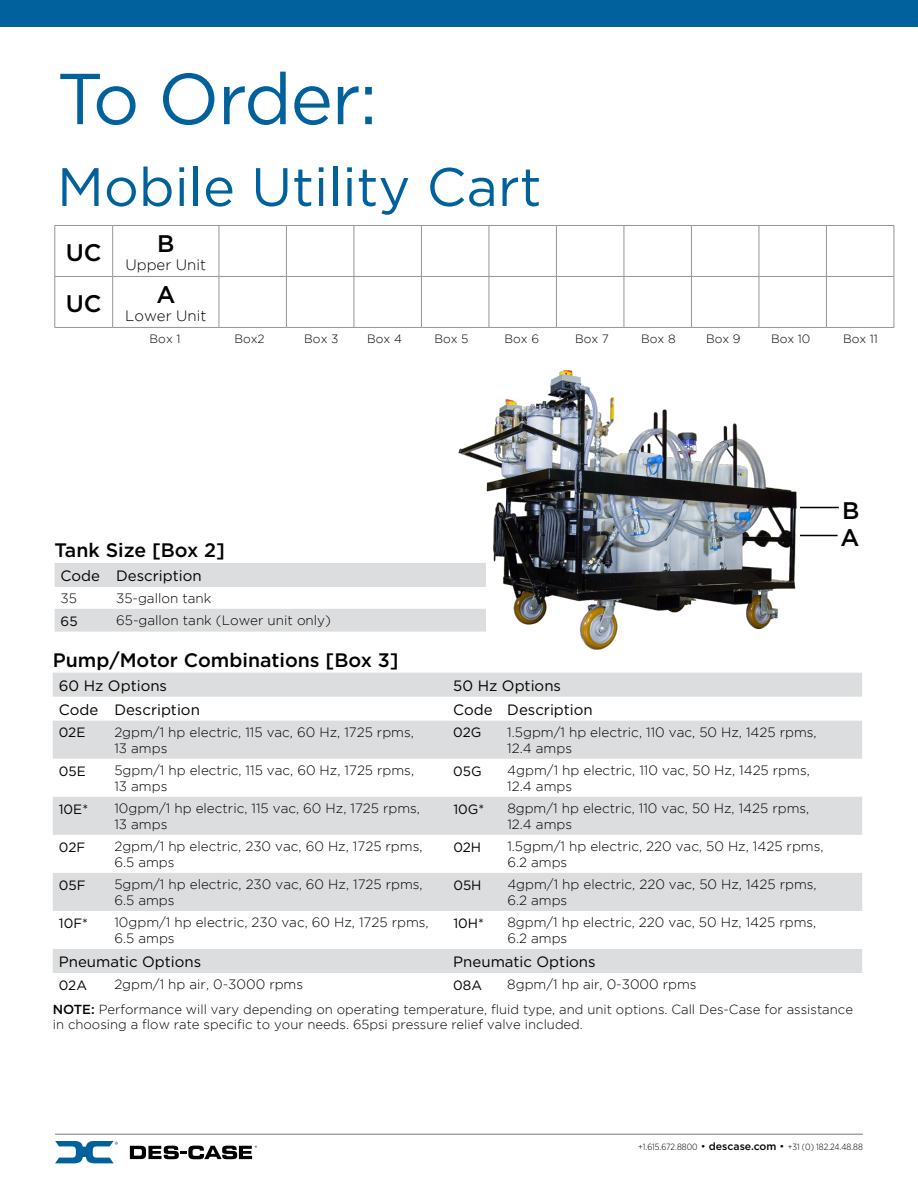
<style>
.page{position:relative;width:918px;height:1188px;background:#fff}
.page>*{position:absolute;margin:0;border:0;box-sizing:border-box;transform-origin:0 0}
.t1{font:72px "Gotham";letter-spacing:-.02em;color:#00619d}
.t2{font:54px "Gotham";color:#00619d}
.t3{font:500 24px "Gotham";color:#000}
.t4{font:500 19.5px "Gotham";color:#000}
.t5{font:15px "Gotham";color:#000}
.t6{font:300 15px "Gotham";color:#000}
.t7{font:300 13.5px/16.2px "Gotham";color:#000}
.t8{font:13.5px "Gotham";color:#000}
.t9{font:300 13.2px/15px "Gotham";color:#000}
.t10{font:300 12px "Gotham";color:#000}
.t11{font:300 9px "Gotham Narrow";color:#000}
.s1{font-weight:500}
.s2{font-family:"Gotham";font-size:10.5px}
.s3{font-family:"Gotham";font-weight:500;font-size:10.5px}
</style>
<div class="page">
<hr style="left:55px;top:1134px;width:808px;height:1px;background:#77787b">
<svg style="left:130px;top:1146px;width:127px;height:13px"></svg>
<svg style="left:55px;top:1141px;width:63px;height:22px"></svg>
<svg style="left:53px;top:673px;width:809px;height:300px;fill:#dcddde"></svg>
<hr style="left:55px;top:225px;width:58px;height:1px;background:#939598">
<hr style="left:55px;top:226px;width:1px;height:50px;background:#939598">
<hr style="left:113px;top:225px;width:106px;height:1px;background:#939598">
<hr style="left:112px;top:226px;width:1px;height:50px;background:#939598">
<hr style="left:219px;top:225px;width:67px;height:1px;background:#939598">
<hr style="left:219px;top:226px;width:1px;height:50px;background:#939598">
<hr style="left:286px;top:225px;width:68px;height:1px;background:#939598">
<hr style="left:286px;top:226px;width:1px;height:50px;background:#939598">
<hr style="left:354px;top:225px;width:67px;height:1px;background:#939598">
<hr style="left:354px;top:226px;width:1px;height:50px;background:#939598">
<hr style="left:421px;top:225px;width:68px;height:1px;background:#939598">
<hr style="left:421px;top:226px;width:1px;height:50px;background:#939598">
<hr style="left:489px;top:225px;width:67px;height:1px;background:#939598">
<hr style="left:489px;top:226px;width:1px;height:50px;background:#939598">
<hr style="left:556px;top:225px;width:68px;height:1px;background:#939598">
<hr style="left:556px;top:226px;width:1px;height:50px;background:#939598">
<hr style="left:624px;top:225px;width:67px;height:1px;background:#939598">
<hr style="left:624px;top:226px;width:1px;height:50px;background:#939598">
<hr style="left:691px;top:225px;width:68px;height:1px;background:#939598">
<hr style="left:691px;top:226px;width:1px;height:50px;background:#939598">
<hr style="left:759px;top:225px;width:67px;height:1px;background:#939598">
<hr style="left:759px;top:226px;width:1px;height:50px;background:#939598">
<hr style="left:826px;top:225px;width:68px;height:1px;background:#939598">
<hr style="left:826px;top:226px;width:1px;height:50px;background:#939598">
<hr style="left:894px;top:226px;width:1px;height:50px;background:#939598">
<hr style="left:55px;top:276px;width:58px;height:1px;background:#939598">
<hr style="left:55px;top:277px;width:1px;height:50px;background:#939598">
<hr style="left:113px;top:276px;width:106px;height:1px;background:#939598">
<hr style="left:112px;top:277px;width:1px;height:50px;background:#939598">
<hr style="left:219px;top:276px;width:67px;height:1px;background:#939598">
<hr style="left:219px;top:277px;width:1px;height:50px;background:#939598">
<hr style="left:286px;top:276px;width:68px;height:1px;background:#939598">
<hr style="left:286px;top:277px;width:1px;height:50px;background:#939598">
<hr style="left:354px;top:276px;width:67px;height:1px;background:#939598">
<hr style="left:354px;top:277px;width:1px;height:50px;background:#939598">
<hr style="left:421px;top:276px;width:68px;height:1px;background:#939598">
<hr style="left:421px;top:277px;width:1px;height:50px;background:#939598">
<hr style="left:489px;top:276px;width:67px;height:1px;background:#939598">
<hr style="left:489px;top:277px;width:1px;height:50px;background:#939598">
<hr style="left:556px;top:276px;width:68px;height:1px;background:#939598">
<hr style="left:556px;top:277px;width:1px;height:50px;background:#939598">
<hr style="left:624px;top:276px;width:67px;height:1px;background:#939598">
<hr style="left:624px;top:277px;width:1px;height:50px;background:#939598">
<hr style="left:691px;top:276px;width:68px;height:1px;background:#939598">
<hr style="left:691px;top:277px;width:1px;height:50px;background:#939598">
<hr style="left:759px;top:276px;width:67px;height:1px;background:#939598">
<hr style="left:759px;top:277px;width:1px;height:50px;background:#939598">
<hr style="left:826px;top:276px;width:68px;height:1px;background:#939598">
<hr style="left:826px;top:277px;width:1px;height:50px;background:#939598">
<hr style="left:894px;top:277px;width:1px;height:50px;background:#939598">
<hr style="left:55px;top:327px;width:58px;height:1px;background:#939598">
<hr style="left:113px;top:327px;width:106px;height:1px;background:#939598">
<hr style="left:219px;top:327px;width:67px;height:1px;background:#939598">
<hr style="left:286px;top:327px;width:68px;height:1px;background:#939598">
<hr style="left:354px;top:327px;width:67px;height:1px;background:#939598">
<hr style="left:421px;top:327px;width:68px;height:1px;background:#939598">
<hr style="left:489px;top:327px;width:67px;height:1px;background:#939598">
<hr style="left:556px;top:327px;width:68px;height:1px;background:#939598">
<hr style="left:624px;top:327px;width:67px;height:1px;background:#939598">
<hr style="left:691px;top:327px;width:68px;height:1px;background:#939598">
<hr style="left:759px;top:327px;width:67px;height:1px;background:#939598">
<hr style="left:826px;top:327px;width:68px;height:1px;background:#939598">
<svg style="left:55px;top:563px;width:345px;height:69px"></svg>
<img style="left:400px;top:370px;width:439px;height:280px">
<div style="left:0;top:0;width:918px;height:27px;background:#00619d"></div>
<h1 class="t1" style="left:57px;top:53px;width:322px">To Order:</h1>
<h2 class="t2" style="left:57px;top:152px;width:486px">Mobile Utility Cart</h2>
<h3 class="t3" style="left:66px;top:236px;width:37px">UC</h3>
<h3 class="t3" style="left:66px;top:287px;width:37px">UC</h3>
<h3 class="t3" style="left:157px;top:227px;width:19px">B</h3>
<p class="t6" style="left:125px;top:256px;width:82px">Upper Unit</p>
<h3 class="t3" style="left:156px;top:278px;width:20px">A</h3>
<p class="t6" style="left:125px;top:307px;width:83px">Lower Unit</p>
<p class="t10" style="left:150px;top:332px;width:32px">Box 1</p>
<p class="t10" style="left:234px;top:332px;width:32px">Box2</p>
<p class="t10" style="left:304px;top:332px;width:36px">Box 3</p>
<p class="t10" style="left:367px;top:332px;width:36px">Box 4</p>
<p class="t10" style="left:434px;top:332px;width:36px">Box 5</p>
<p class="t10" style="left:505px;top:332px;width:36px">Box 6</p>
<p class="t10" style="left:575px;top:332px;width:35px">Box 7</p>
<p class="t10" style="left:641px;top:332px;width:36px">Box 8</p>
<p class="t10" style="left:706px;top:332px;width:36px">Box 9</p>
<p class="t10" style="left:771px;top:332px;width:41px">Box 10</p>
<p class="t10" style="left:843px;top:332px;width:36px">Box 11</p>
<h3 class="t3" style="left:842px;top:495px;width:19px">B</h3>
<h3 class="t4" style="left:55px;top:537px;width:172px">Tank Size [Box 2]</h3>
<p class="t5" style="left:61px;top:566px;width:143px">Code Description</p>
<p class="t7" style="left:61px;top:590px;width:18px">35</p>
<p class="t7" style="left:116px;top:590px;width:97px">35-gallon tank</p>
<p class="t8" style="left:61px;top:612px;width:18px">65</p>
<p class="t7" style="left:116px;top:612px;width:216px">65-gallon tank (Lower unit only)</p>
<h3 class="t3" style="left:841px;top:522px;width:20px">A</h3>
<h3 class="t4" style="left:53px;top:647px;width:347px">Pump/Motor Combinations [Box 3]</h3>
<p class="t5" style="left:59px;top:676px;width:110px">60 Hz Options</p>
<p class="t5" style="left:453px;top:676px;width:109px">50 Hz Options</p>
<p class="t5" style="left:59px;top:700px;width:143px">Code Description</p>
<p class="t5" style="left:453px;top:700px;width:141px">Code Description</p>
<p class="t8" style="left:59px;top:724px;width:28px">02E</p>
<p class="t7" style="left:114px;top:723px;width:301px">2gpm/1 hp electric, 115 vac, 60 Hz, 1725 rpms,<br>13 amps</p>
<p class="t8" style="left:453px;top:724px;width:30px">02G</p>
<p class="t7" style="left:507px;top:723px;width:311px">1.5gpm/1 hp electric, 110 vac, 50 Hz, 1425 rpms,<br>12.4 amps</p>
<p class="t8" style="left:59px;top:762px;width:28px">05E</p>
<p class="t7" style="left:114px;top:762px;width:301px">5gpm/1 hp electric, 115 vac, 60 Hz, 1725 rpms,<br>13 amps</p>
<p class="t8" style="left:453px;top:762px;width:30px">05G</p>
<p class="t7" style="left:507px;top:762px;width:304px">4gpm/1 hp electric, 110 vac, 50 Hz, 1425 rpms,<br>12.4 amps</p>
<p class="t8" style="left:59px;top:800px;width:31px">10E*</p>
<p class="t7" style="left:114px;top:800px;width:307px">10gpm/1 hp electric, 115 vac, 60 Hz, 1725 rpms,<br>13 amps</p>
<p class="t8" style="left:453px;top:800px;width:32px">10G*</p>
<p class="t7" style="left:507px;top:800px;width:304px">8gpm/1 hp electric, 110 vac, 50 Hz, 1425 rpms,<br>12.4 amps</p>
<p class="t8" style="left:59px;top:838px;width:28px">02F</p>
<p class="t7" style="left:114px;top:838px;width:310px">2gpm/1 hp electric, 230 vac, 60 Hz, 1725 rpms,<br>6.5 amps</p>
<p class="t8" style="left:453px;top:838px;width:29px">02H</p>
<p class="t7" style="left:507px;top:838px;width:318px">1.5gpm/1 hp electric, 220 vac, 50 Hz, 1425 rpms,<br>6.2 amps</p>
<p class="t8" style="left:59px;top:876px;width:28px">05F</p>
<p class="t7" style="left:114px;top:876px;width:310px">5gpm/1 hp electric, 230 vac, 60 Hz, 1725 rpms,<br>6.5 amps</p>
<p class="t8" style="left:453px;top:876px;width:30px">05H</p>
<p class="t7" style="left:507px;top:876px;width:311px">4gpm/1 hp electric, 220 vac, 50 Hz, 1425 rpms,<br>6.2 amps</p>
<p class="t8" style="left:59px;top:914px;width:31px">10F*</p>
<p class="t7" style="left:114px;top:914px;width:316px">10gpm/1 hp electric, 230 vac, 60 Hz, 1725 rpms,<br>6.5 amps</p>
<p class="t8" style="left:453px;top:914px;width:32px">10H*</p>
<p class="t7" style="left:507px;top:914px;width:310px">8gpm/1 hp electric, 220 vac, 50 Hz, 1425 rpms,<br>6.2 amps</p>
<p class="t5" style="left:59px;top:952px;width:144px">Pneumatic Options</p>
<p class="t5" style="left:453px;top:952px;width:144px">Pneumatic Options</p>
<p class="t8" style="left:59px;top:976px;width:30px">02A</p>
<p class="t7" style="left:114px;top:976px;width:190px">2gpm/1 hp air, 0-3000 rpms</p>
<p class="t8" style="left:453px;top:976px;width:30px">08A</p>
<p class="t7" style="left:507px;top:976px;width:191px">8gpm/1 hp air, 0-3000 rpms</p>
<p class="t9" style="left:53px;top:1001px;width:802px"><span class="s1">NOTE:</span> Performance will vary depending on operating temperature, fluid type, and unit options. Call Des-Case for assistance in choosing a flow rate specific to your needs. 65psi pressure relief valve included.</p>
<p class="t11" style="left:638px;top:1141px;width:226px">+1.615.672.8800 <span class="s2">•</span> <span class="s3">descase.com</span> <span class="s2">•</span> +31 (0) 182.24.48.88</p>
</div>
